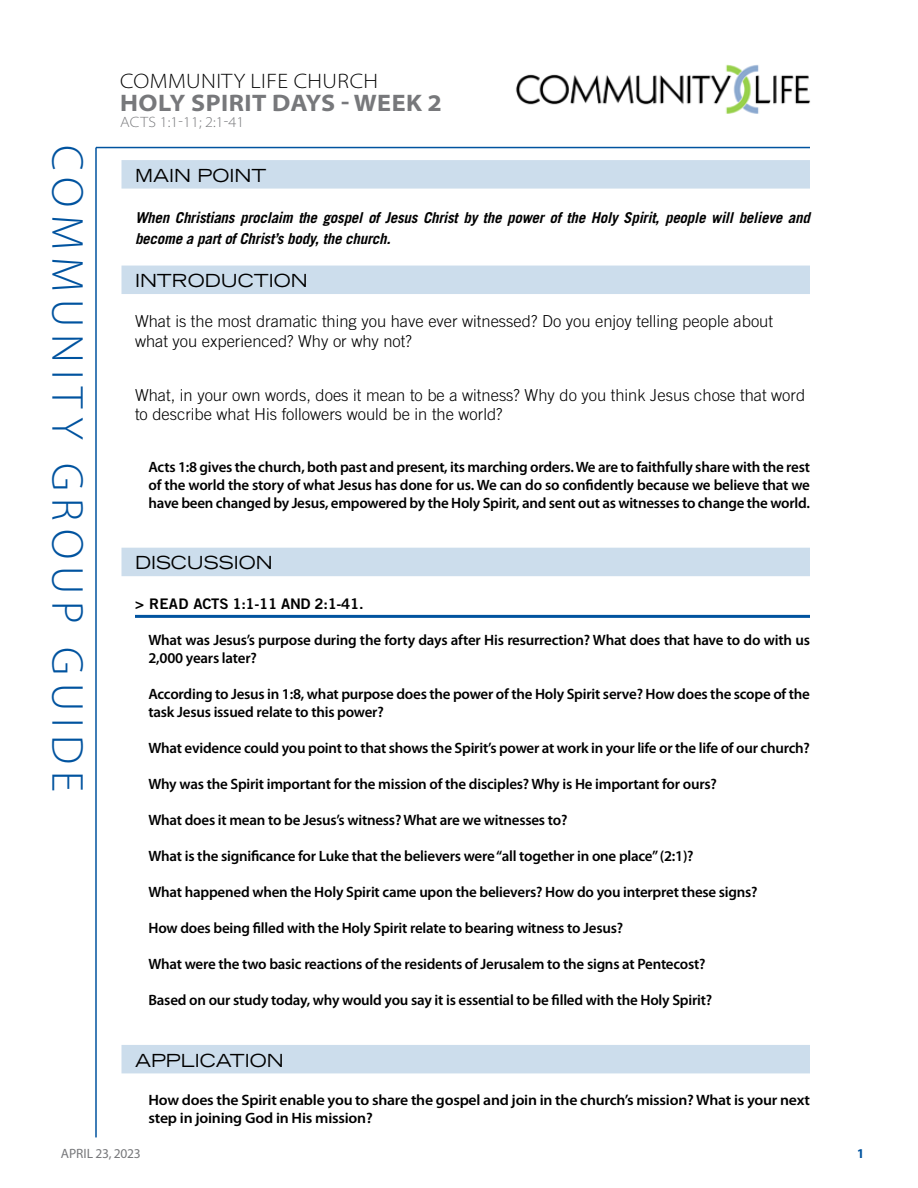
<style>
.page{position:relative;width:918px;height:1188px;background:#fff}
.page>*{position:absolute;margin:0;border:0;box-sizing:border-box;transform-origin:0 0}
.t1{font:300 45px "Myriad Pro";letter-spacing:.16em;color:#00539f}
.t2{font:700 semi-expanded 24px "Myriad Pro";letter-spacing:.02em;color:#77787b}
.t3{font:300 semi-expanded 21px "Myriad Pro";letter-spacing:.02em;color:#000}
.t4{font:expanded 18px "Trade Gothic LT Std";color:#000}
.t5{font:300 16.5px/19.8px "Trade Gothic LT Std";color:#000}
.t6{font:600 15px/18px "Myriad Pro";letter-spacing:-.015em;color:#000}
.t7{font:italic 700 15px/21px "Trade Gothic LT Std";letter-spacing:-.015em;color:#000}
.t8{font:600 15px/18px "Myriad Pro";letter-spacing:-.015em;color:#000;scale:1.05 1}
.t9{font:300 semi-expanded 15px "Myriad Pro";letter-spacing:.015em;color:#77787b}
.t10{font:14.55px "Trade Gothic LT Std Bd 2";letter-spacing:-.02em;color:#000}
.t11{font:13.5px "Myriad Pro";letter-spacing:-.01em;color:#77787b}
.t12{font:700 semi-condensed 13.5px "Myriad Pro";color:#00539f}
</style>
<div class="page">
<hr style="left:95px;top:148px;width:2px;height:989px;background:#00539f">
<hr style="left:96px;top:147px;width:714px;height:1px;background:#00539f">
<div style="left:122px;top:160px;width:688px;height:29px;background:#ccddec"></div>
<div style="left:122px;top:266px;width:688px;height:28px;background:#ccddec"></div>
<div style="left:122px;top:548px;width:688px;height:28px;background:#ccddec"></div>
<hr style="left:135px;top:615px;width:675px;height:3px;background:#00539f">
<div style="left:122px;top:1045px;width:688px;height:28px;background:#ccddec"></div>
<img style="left:516px;top:64px;width:295px;height:50px">
<h1 class="t1" style="left:92px;top:145px;width:648px;rotate:90deg">COMMUNITY GROUP GUIDE</h1>
<h3 class="t3" style="left:120px;top:69px;width:260px">COMMUNITY LIFE CHURCH</h3>
<h2 class="t2" style="left:120px;top:89px;width:323px">HOLY SPIRIT DAYS - WEEK 2</h2>
<p class="t9" style="left:120px;top:114px;width:126px">ACTS 1:1-11; 2:1-41</p>
<p class="t4" style="left:135px;top:164px;width:133px">MAIN POINT</p>
<p class="t7" style="left:135px;top:207px;width:677px">When Christians proclaim the gospel of Jesus Christ by the power of the Holy Spirit, people will believe and become a part of Christ’s body, the church.</p>
<p class="t4" style="left:135px;top:269px;width:174px">INTRODUCTION</p>
<p class="t5" style="left:135px;top:311px;width:640px">What is the most dramatic thing you have ever witnessed? Do you enjoy telling people about what you experienced? Why or why not?</p>
<p class="t5" style="left:135px;top:385px;width:672px">What, in your own words, does it mean to be a witness? Why do you think Jesus chose that word to describe what His followers would be in the world?</p>
<p class="t6" style="left:148px;top:458px;width:663px;text-align:justify">Acts 1:8 gives the church, both past and present, its marching orders. We are to faithfully share with the rest of the world the story of what Jesus has done for us. We can do so confidently because we believe that we have been changed by Jesus, empowered by the Holy Spirit, and sent out as witnesses to change the world.</p>
<p class="t4" style="left:135px;top:551px;width:139px">DISCUSSION</p>
<p class="t10" style="left:135px;top:595px;width:230px">&gt; READ ACTS 1:1-11 AND 2:1-41.</p>
<p class="t6" style="left:148px;top:632px;width:663px">What was Jesus’s purpose during the forty days after His resurrection? What does that have to do with us<br>2,000 years later?</p>
<p class="t6" style="left:148px;top:686px;width:663px">According to Jesus in 1:8, what purpose does the power of the Holy Spirit serve? How does the scope of the task Jesus issued relate to this power?</p>
<p class="t6" style="left:148px;top:740px;width:663px">What evidence could you point to that shows the Spirit’s power at work in your life or the life of our church?</p>
<p class="t6" style="left:148px;top:776px;width:570px">Why was the Spirit important for the mission of the disciples? Why is He important for ours?</p>
<p class="t6" style="left:148px;top:812px;width:420px">What does it mean to be Jesus’s witness? What are we witnesses to?</p>
<p class="t6" style="left:148px;top:848px;width:547px">What is the significance for Luke that the believers were “all together in one place” (2:1)?</p>
<p class="t6" style="left:148px;top:884px;width:611px">What happened when the Holy Spirit came upon the believers? How do you interpret these signs?</p>
<p class="t6" style="left:148px;top:920px;width:476px">How does being filled with the Holy Spirit relate to bearing witness to Jesus?</p>
<p class="t6" style="left:148px;top:956px;width:559px">What were the two basic reactions of the residents of Jerusalem to the signs at Pentecost?</p>
<p class="t6" style="left:148px;top:992px;width:565px">Based on our study today, why would you say it is essential to be filled with the Holy Spirit?</p>
<p class="t4" style="left:135px;top:1048px;width:150px">APPLICATION</p>
<p class="t8" style="left:148px;top:1091px;width:632px">How does the Spirit enable you to share the gospel and join in the church’s mission? What is your next step in joining God in His mission?</p>
<p class="t11" style="left:61px;top:1145px;width:82px">APRIL 23, 2023</p>
<p class="t12" style="left:857px;top:1146px;width:8px">1</p>
</div>
